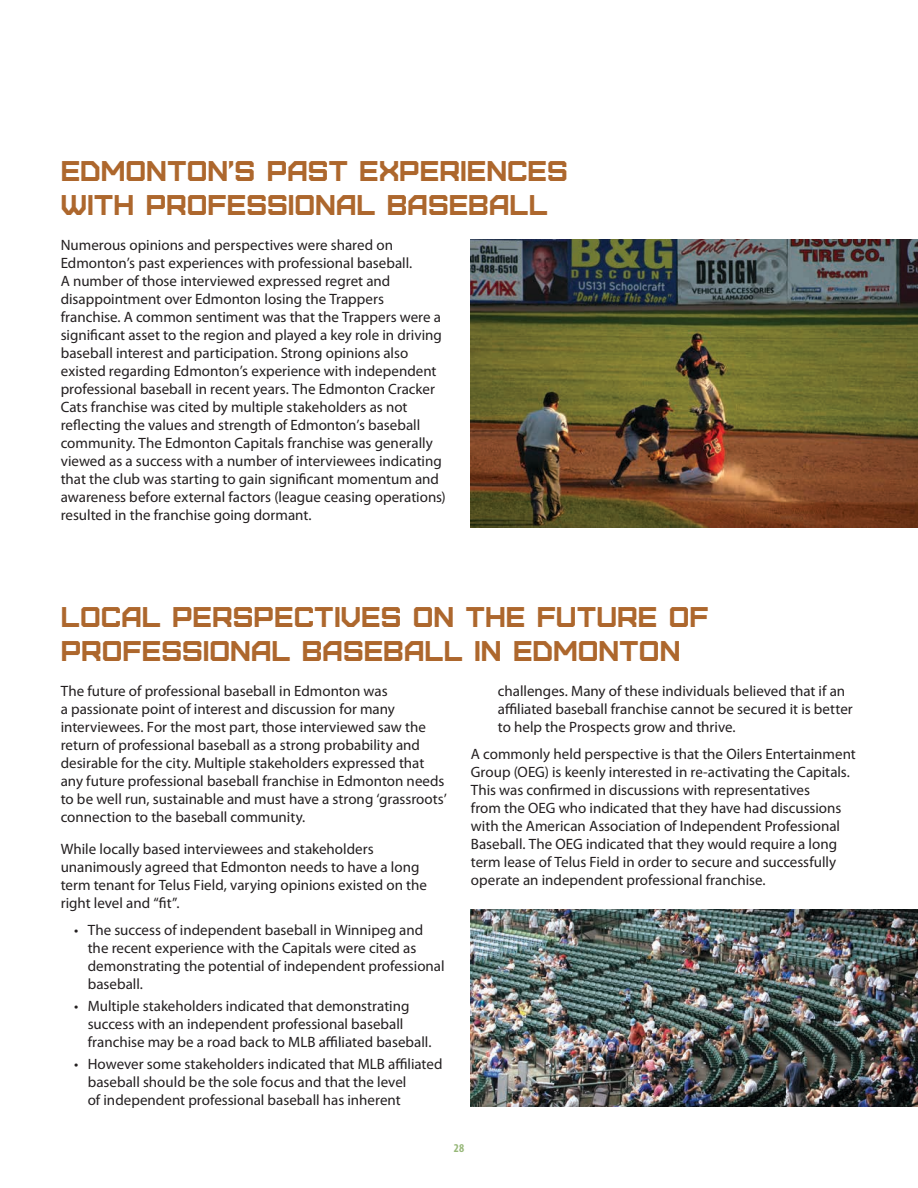
<style>
.page{position:relative;width:918px;height:1188px;background:#fff}
.page>*{position:absolute;margin:0;border:0;box-sizing:border-box;transform-origin:0 0}
.t1{font:28.5px/34.2px "Furore";letter-spacing:.005em;color:#ad672d}
.t2{font:15px/18px "Myriad Pro";color:#231f20}
.t3{font:700 condensed 12px "Myriad Pro";color:#97b879}
</style>
<div class="page">
<img style="left:471px;top:239px;width:447px;height:288px">
<img style="left:471px;top:909px;width:447px;height:198px">
<h1 class="t1" style="left:61px;top:152px;width:509px">EDMONTON’S PAST EXPERIENCES<br>WITH PROFESSIONAL BASEBALL</h1>
<p class="t2" style="left:61px;top:236px;width:387px">Numerous opinions and perspectives were shared on Edmonton’s past experiences with professional baseball.<br>A number of those interviewed expressed regret and disappointment over Edmonton losing the Trappers franchise. A common sentiment was that the Trappers were a significant asset to the region and played a key role in driving baseball interest and participation. Strong opinions also existed regarding Edmonton’s experience with independent professional baseball in recent years. The Edmonton Cracker Cats franchise was cited by multiple stakeholders as not reflecting the values and strength of Edmonton’s baseball community. The Edmonton Capitals franchise was generally viewed as a success with a number of interviewees indicating that the club was starting to gain significant momentum and awareness before external factors (league ceasing operations) resulted in the franchise going dormant.</p>
<h1 class="t1" style="left:61px;top:598px;width:649px">LOCAL PERSPECTIVES ON THE FUTURE OF<br>PROFESSIONAL BASEBALL IN EDMONTON</h1>
<p class="t2" style="left:61px;top:682px;width:388px">The future of professional baseball in Edmonton was<br>a passionate point of interest and discussion for many interviewees. For the most part, those interviewed saw the return of professional baseball as a strong probability and desirable for the city. Multiple stakeholders expressed that any future professional baseball franchise in Edmonton needs to be well run, sustainable and must have a strong ‘grassroots’ connection to the baseball community.</p>
<p class="t2" style="left:61px;top:839px;width:368px">While locally based interviewees and stakeholders unanimously agreed that Edmonton needs to have a long term tenant for Telus Field, varying opinions existed on the right level and “fit”.</p>
<p class="t2" style="left:88px;top:920px;width:358px;text-indent:-14px">• The success of independent baseball in Winnipeg and the recent experience with the Capitals were cited as demonstrating the potential of independent professional baseball.</p>
<p class="t2" style="left:88px;top:997px;width:345px;text-indent:-14px">• Multiple stakeholders indicated that demonstrating success with an independent professional baseball franchise may be a road back to MLB affiliated baseball.</p>
<p class="t2" style="left:88px;top:1055px;width:356px;text-indent:-14px">• However some stakeholders indicated that MLB affiliated baseball should be the sole focus and that the level<br>of independent professional baseball has inherent</p>
<p class="t2" style="left:498px;top:682px;width:356px">challenges. Many of these individuals believed that if an affiliated baseball franchise cannot be secured it is better to help the Prospects grow and thrive.</p>
<p class="t2" style="left:471px;top:745px;width:387px">A commonly held perspective is that the Oilers Entertainment Group (OEG) is keenly interested in re-activating the Capitals.<br>This was confirmed in discussions with representatives<br>from the OEG who indicated that they have had discussions with the American Association of Independent Professional Baseball. The OEG indicated that they would require a long term lease of Telus Field in order to secure and successfully operate an independent professional franchise.</p>
<p class="t3" style="left:454px;top:1141px;width:12px">28</p>
</div>
